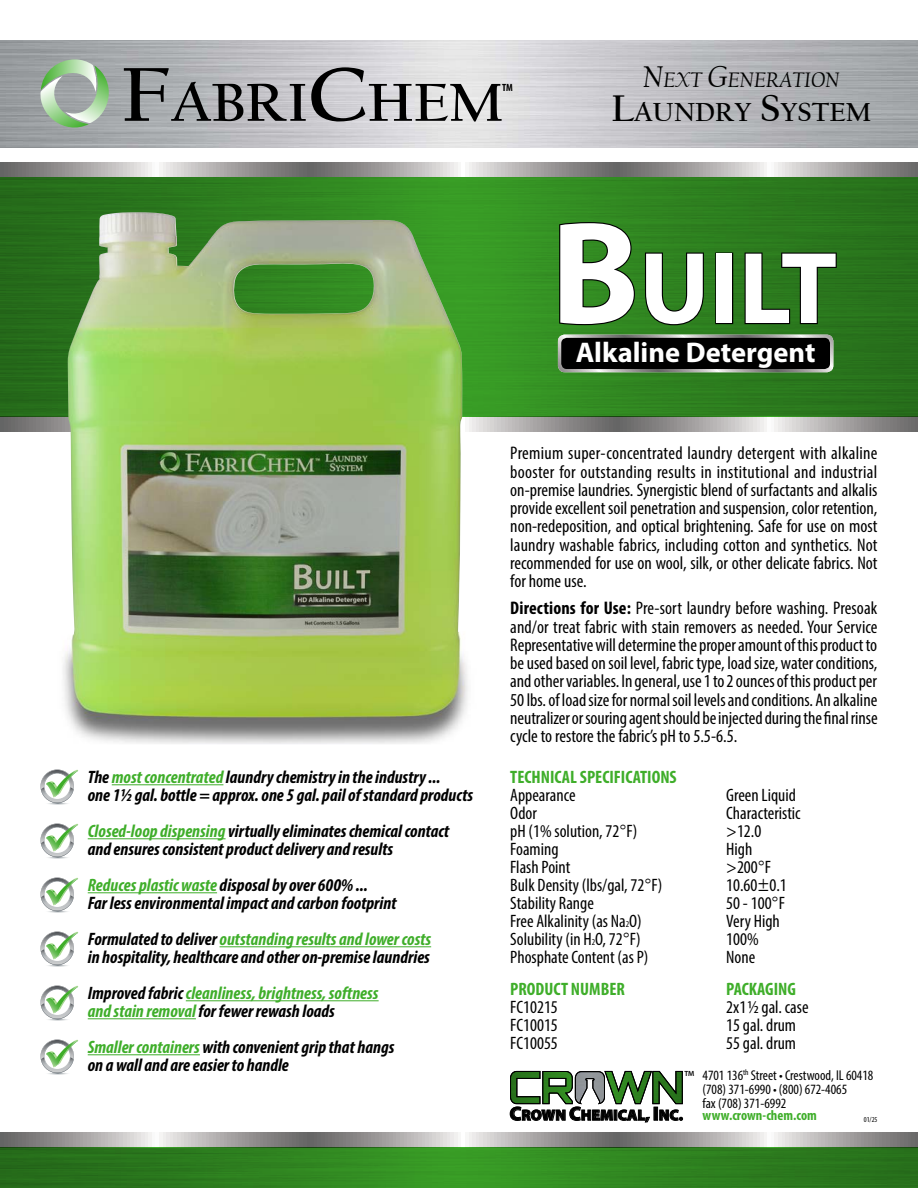
<style>
.page{position:relative;width:918px;height:1188px;background:#fff}
.page>*{position:absolute;margin:0;border:0;box-sizing:border-box;transform-origin:0 0}
.t1{font:700 102.9px "Myriad Pro";color:#fff}
.t2{font:700 55.65px "Californian FB";color:#000;scale:1.06 1}
.t3{font:700 28.5px "Myriad Pro";color:#fff}
.t4{font:700 27.3px "Californian FB";color:#000}
.t5{font:italic 22.05px "Californian FB";color:#000}
.t6{font:condensed 18.3px/18.3px "Myriad Pro";color:#000;text-align:justify}
.t7{font:italic 700 condensed 18px/18px "Myriad Pro";color:#000}
.t8{font:condensed 18px "Myriad Pro";color:#000}
.t9{font:italic 700 condensed 18px/18px "Myriad Pro";color:#3fae2a}
.t10{font:700 condensed 18px "Myriad Pro";color:#3fae2a}
.t11{font:900 15.15px "Myriad Pro";color:#000}
.t12{font:condensed 14.25px/13.8px "Myriad Pro";color:#000}
.t13{font:700 condensed 14.25px "Myriad Pro";color:#3fae2a}
.t14{font:700 condensed 10.5px "Myriad Pro";color:#000}
.t15{font:condensed 7.5px "Myriad Pro";color:#000}
.t16{font:600 7.5px "Myriad Pro";color:#000}
.s1{font-size:79.5px}
.s2{font-size:31.5px}
.s3{font-size:39px}
.s4{font-size:147px}
.s5{color:#3fae2a}
.s6{color:#000}
.s7{font-weight:700}
.s8{font-family:"Abadi";font-weight:300}
.s9{font-size:9px}
.s10{font-size:19.5px}
</style>
<div class="page">
<hr style="left:112px;top:784px;width:111px;height:1px;background:#3fae2a">
<hr style="left:88px;top:838px;width:138px;height:1px;background:#3fae2a">
<hr style="left:88px;top:892px;width:129px;height:1px;background:#3fae2a">
<hr style="left:220px;top:946px;width:211px;height:1px;background:#3fae2a">
<hr style="left:186px;top:1000px;width:193px;height:1px;background:#3fae2a">
<hr style="left:88px;top:1018px;width:108px;height:1px;background:#3fae2a">
<hr style="left:88px;top:1054px;width:112px;height:1px;background:#3fae2a">
<svg style="left:0;top:162px;width:918px;height:15px;background:#a7a5a5"></svg>
<svg style="left:0;top:1133px;width:918px;height:15px;background:#9fa29c"></svg>
<svg style="left:0;top:416px;width:918px;height:15px;background:#989b95"></svg>
<svg style="left:0;top:177px;width:918px;height:239px;background:#2d7f1f"></svg>
<svg style="left:0;top:1148px;width:918px;height:40px;background:#2e811f"></svg>
<svg style="left:558px;top:221px;width:78px;height:105px;background:#2b781d"></svg>
<svg style="left:644px;top:251px;width:61px;height:75px;background:#266c1a"></svg>
<div style="left:715px;top:253px;width:18px;height:71px;border:2px solid #000"></div>
<svg style="left:743px;top:251px;width:95px;height:74px;background:#246518"></svg>
<svg style="left:558px;top:335px;width:275px;height:37px;background:#a8a7a5"></svg>
<div style="left:561px;top:338px;width:269px;height:31px;background:#000;border-radius:6px"></div>
<svg style="left:510px;top:1071px;width:173px;height:51px"></svg>
<svg style="left:38px;top:59px;width:79px;height:77px;background:#a2b7a3"></svg>
<svg style="left:40px;top:770px;width:38px;height:35px"></svg>
<svg style="left:40px;top:824px;width:38px;height:35px"></svg>
<svg style="left:40px;top:878px;width:38px;height:35px"></svg>
<svg style="left:40px;top:932px;width:38px;height:35px"></svg>
<svg style="left:40px;top:986px;width:38px;height:35px"></svg>
<svg style="left:40px;top:1040px;width:38px;height:35px"></svg>
<img style="left:52px;top:212px;width:427px;height:532px">
<h2 class="t2" style="left:121px;top:71px;width:363px"><span class="s1">F</span>ABRI<span class="s1">C</span>HEM</h2>
<p class="t14" style="left:502px;top:81px;width:12px">TM</p>
<p class="t5" style="left:643px;top:68px;width:197px"><span class="s2">N</span>EXT <span class="s2">G</span>ENERATION</p>
<h3 class="t4" style="left:611px;top:97px;width:261px"><span class="s3">L</span>AUNDRY <span class="s3">S</span>YSTEM</h3>
<h1 class="t1" style="left:551px;top:221px;width:288px"><span class="s4">B</span>uilt</h1>
<h3 class="t3" style="left:576px;top:334px;width:241px">Alkaline Detergent</h3>
<p class="t7" style="left:88px;top:768px;width:387px">The <span class="s5">most concentrated</span> laundry chemistry in the industry ...<br>one 1½ gal. bottle = approx. one 5 gal. pail of standard products</p>
<p class="t7" style="left:88px;top:822px;width:363px"><span class="s5">Closed-loop dispensing</span> virtually eliminates chemical contact and ensures consistent product delivery and results</p>
<p class="t7" style="left:88px;top:876px;width:310px"><span class="s5">Reduces plastic waste</span> disposal by over 600% ...<br>Far less environmental impact and carbon footprint</p>
<p class="t7" style="left:88px;top:930px;width:345px">Formulated to deliver <span class="s5">outstanding results and lower costs </span>in hospitality, healthcare and other on-premise laundries</p>
<p class="t9" style="left:88px;top:984px;width:292px"><span class="s6">Improved fabric</span> cleanliness, brightness, softness and stain removal <span class="s6">for fewer rewash loads</span></p>
<p class="t7" style="left:88px;top:1038px;width:308px"><span class="s5">Smaller containers</span> with convenient grip that hangs on a wall and are easier to handle</p>
<p class="t6" style="left:510px;top:444px;width:369px">Premium super-concentrated laundry detergent with alkaline booster for outstanding results in institutional and industrial on-premise laundries. Synergistic blend of surfactants and alkalis provide excellent soil penetration and suspension, color retention, non-redeposition, and optical brightening. Safe for use on most laundry washable fabrics, including cotton and synthetics. Not recommended for use on wool, silk, or other delicate fabrics. Not for home use.</p>
<p class="t6" style="left:510px;top:599px;width:369px"><span class="s7">Directions for Use:</span> Pre-sort laundry before washing. Presoak and/or treat fabric with stain removers as needed. Your Service Representative will determine the proper amount of this product to be used based on soil level, fabric type, load size, water conditions, and other variables. In general, use 1 to 2 ounces of this product per 50 lbs. of load size for normal soil levels and conditions. An alkaline neutralizer or souring agent should be injected during the final rinse cycle to restore the fabric’s pH to 5.5-6.5.</p>
<p class="t10" style="left:510px;top:766px;width:168px">TECHNICAL SPECIFICATIONS</p>
<p class="t8" style="left:510px;top:784px;width:67px">Appearance</p>
<p class="t8" style="left:726px;top:784px;width:71px">Green Liquid</p>
<p class="t8" style="left:510px;top:802px;width:28px">Odor</p>
<p class="t8" style="left:726px;top:802px;width:76px">Characteristic</p>
<p class="t8" style="left:510px;top:820px;width:129px">pH (1% solution, 72<span class="s8">°</span>F)</p>
<p class="t8" style="left:726px;top:820px;width:37px">&gt;12.0</p>
<p class="t8" style="left:510px;top:838px;width:50px">Foaming</p>
<p class="t8" style="left:726px;top:838px;width:28px">High</p>
<p class="t8" style="left:510px;top:856px;width:62px">Flash Point</p>
<p class="t8" style="left:726px;top:856px;width:46px">&gt;200<span class="s8">°</span>F</p>
<p class="t8" style="left:510px;top:874px;width:154px">Bulk Density (lbs/gal, 72<span class="s8">°</span>F)</p>
<p class="t8" style="left:726px;top:874px;width:62px">10.60<span class="s8">±</span>0.1</p>
<p class="t8" style="left:510px;top:892px;width:85px">Stability Range</p>
<p class="t8" style="left:726px;top:892px;width:60px">50 - 100<span class="s8">°</span>F</p>
<p class="t8" style="left:510px;top:910px;width:133px">Free Alkalinity (as Na<span class="s9">2</span>O)</p>
<p class="t8" style="left:726px;top:910px;width:55px">Very High</p>
<p class="t8" style="left:510px;top:928px;width:132px">Solubility (in H<span class="s9">2</span>O, 72<span class="s8">°</span>F)</p>
<p class="t8" style="left:726px;top:928px;width:34px">100%</p>
<p class="t8" style="left:510px;top:946px;width:140px">Phosphate Content (as P)</p>
<p class="t8" style="left:726px;top:946px;width:31px">None</p>
<p class="t10" style="left:510px;top:977px;width:116px">PRODUCT NUMBER</p>
<p class="t10" style="left:726px;top:977px;width:71px">PACKAGING</p>
<p class="t8" style="left:510px;top:996px;width:49px">FC10215</p>
<p class="t8" style="left:726px;top:996px;width:84px">2x1½ gal. case</p>
<p class="t8" style="left:510px;top:1014px;width:49px">FC10015</p>
<p class="t8" style="left:726px;top:1014px;width:71px">15 gal. drum</p>
<p class="t8" style="left:510px;top:1032px;width:49px">FC10055</p>
<p class="t8" style="left:726px;top:1032px;width:71px">55 gal. drum</p>
<p class="t16" style="left:684px;top:1069px;width:12px">TM</p>
<p class="t11" style="left:510px;top:1105px;width:175px"><span class="s10">C</span>ROWN <span class="s10">C</span>HEMICAL, <span class="s10">I</span>NC.</p>
<p class="t12" style="left:703px;top:1068px;width:172px">4701 136<sup>th</sup> Street • Crestwood, IL 60418 (708) 371-6990 • (800) 672-4065<br>fax (708) 371-6992</p>
<p class="t13" style="left:703px;top:1106px;width:116px">www.crown-chem.com</p>
<p class="t15" style="left:864px;top:1115px;width:15px">01/25</p>
</div>
